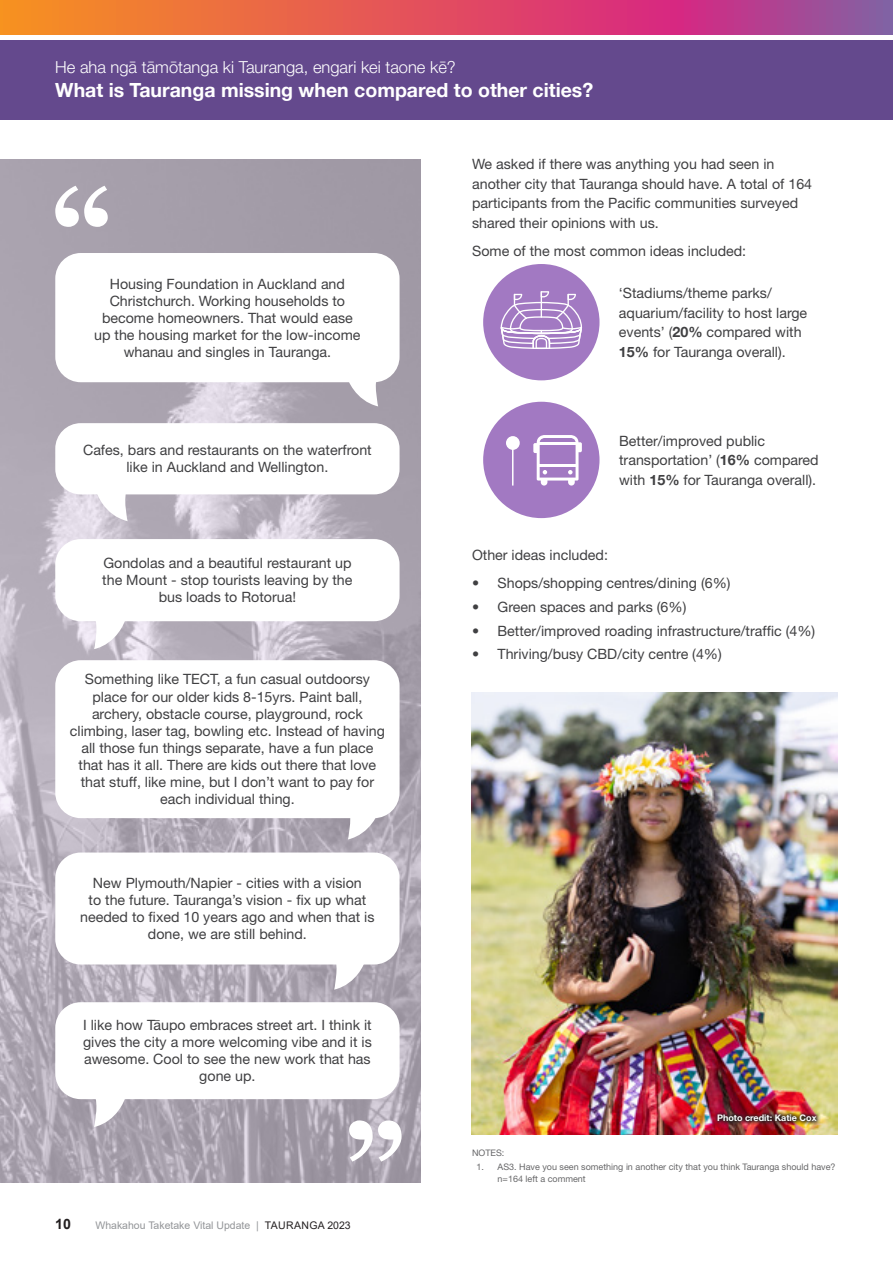
<style>
.page{position:relative;width:893px;height:1263px;background:#fff}
.page>*{position:absolute;margin:0;border:0;box-sizing:border-box;transform-origin:0 0}
.Banner_Heading{font:700 19.5px "Helvetica Neue LT Pro";color:#fff}
.Banner_Heading-2{font:300 16.5px "Helvetica Neue LT Pro";color:#fff}
.Body_Copy{font:14.25px/17.1px "Helvetica Neue LT Pro";color:#404042;text-align:center}
.t1{font:700 14.25px "Arial";color:#231f20}
.t2{font:10.5px "Arial";color:#939598}
.Footnote_nos{font:9px/12px "Helvetica Neue LT Pro";color:#666668}
.Footnote{font:700 9px "Helvetica Neue LT Pro";color:#fff}
.s1{color:#231f20}
.s2{font-weight:700}
</style>
<div class="page">
<svg style="left:0;top:0;width:893px;height:34px"></svg>
<div style="left:0;top:40px;width:893px;height:79px;background:#64498d"></div>
<img style="left:0;top:159px;width:421px;height:1023px">
<div style="left:55px;top:660px;width:345px;height:158px;background:#fff;border-radius:26px"></div>
<div style="left:55px;top:423px;width:345px;height:71px;background:#fff;border-radius:26px"></div>
<div style="left:55px;top:852px;width:345px;height:112px;background:#fff;border-radius:26px"></div>
<div style="left:55px;top:1002px;width:345px;height:97px;background:#fff;border-radius:26px"></div>
<div style="left:55px;top:539px;width:345px;height:82px;background:#fff;border-radius:26px"></div>
<div style="left:55px;top:253px;width:345px;height:129px;background:#fff;border-radius:26px"></div>
<svg style="left:347px;top:380px;width:36px;height:26px"></svg>
<svg style="left:343px;top:817px;width:36px;height:22px"></svg>
<svg style="left:97px;top:494px;width:36px;height:27px"></svg>
<svg style="left:329px;top:964px;width:36px;height:26px"></svg>
<svg style="left:89px;top:1099px;width:36px;height:28px"></svg>
<svg style="left:89px;top:621px;width:36px;height:28px"></svg>
<svg style="left:55px;top:186px;width:53px;height:41px"></svg>
<svg style="left:349px;top:1120px;width:53px;height:41px"></svg>
<img style="left:472px;top:693px;width:366px;height:441px">
<div style="left:483px;top:264px;width:116px;height:116px;background:#a279c2;border-radius:50%"></div>
<div style="left:483px;top:402px;width:116px;height:116px;background:#a279c2;border-radius:50%"></div>
<div style="left:533px;top:443px;width:7px;height:10px;background:#fff;border-radius:2px"></div>
<div style="left:575px;top:442px;width:7px;height:10px;background:#fff;border-radius:2px"></div>
<svg style="left:537px;top:435px;width:41px;height:51px"></svg>
<hr style="left:538px;top:442px;width:39px;height:3px;background:#fff">
<hr style="left:538px;top:464px;width:39px;height:3px;background:#fff">
<div style="left:506px;top:436px;width:14px;height:14px;background:#fff;border-radius:50%"></div>
<hr style="left:512px;top:447px;width:1px;height:39px;background:#fff">
<svg style="left:500px;top:291px;width:82px;height:58px"></svg>
<img style="left:713px;top:1110px;width:108px;height:15px">
<p class="Banner_Heading-2" style="left:55px;top:57px;width:402px">He aha ngā tāmōtanga ki Tauranga, engari kei taone kē?</p>
<p class="Banner_Heading" style="left:55px;top:78px;width:539px">What is Tauranga missing when compared to other cities?</p>
<p class="Body_Copy" style="left:94px;top:275px;width:268px">Housing Foundation in Auckland and Christchurch. Working households to become homeowners. That would ease up the housing market for the low-income whanau and singles in Tauranga.</p>
<p class="Body_Copy" style="left:83px;top:441px;width:290px">Cafes, bars and restaurants on the waterfront like in Auckland and Wellington.</p>
<p class="Body_Copy" style="left:102px;top:554px;width:252px">Gondolas and a beautiful restaurant up the Mount - stop tourists leaving by the bus loads to Rotorua!</p>
<p class="Body_Copy" style="left:70px;top:670px;width:317px">Something like TECT, a fun casual outdoorsy place for our older kids 8-15yrs. Paint ball, archery, obstacle course, playground, rock climbing, laser tag, bowling etc. Instead of having all those fun things separate, have a fun place that has it all. There are kids out there that love that stuff, like mine, but I don’t want to pay for each individual thing.</p>
<p class="Body_Copy" style="left:80px;top:874px;width:296px">New Plymouth/Napier - cities with a vision<br>to the future. Tauranga’s vision - fix up what needed to fixed 10 years ago and when that is done, we are still behind.</p>
<p class="Body_Copy" style="left:83px;top:1016px;width:290px">I like how Tāupo embraces street art. I think it gives the city a more welcoming vibe and it is awesome. Cool to see the new work that has gone up.</p>
<p class="t1" style="left:55px;top:1214px;width:17px">10</p>
<p class="t2" style="left:95px;top:1218px;width:257px">Whakahou Taketake Vital Update | <span class="s1">TAURANGA 2023</span></p>
<p class="Body_Copy" style="left:472px;top:154px;width:341px;line-height:19.5px;text-align:left">We asked if there was anything you had seen in another city that Tauranga should have. A total of 164 participants from the Pacific communities surveyed shared their opinions with us.</p>
<p class="Body_Copy" style="left:472px;top:242px;width:276px">Some of the most common ideas included:</p>
<p class="Body_Copy" style="left:619px;top:283px;width:190px;line-height:19.5px;text-align:left">‘Stadiums/theme parks/ aquarium/facility to host large events’ (<span class="s2">20%</span> compared with<br><span class="s2">15%</span> for Tauranga overall).</p>
<p class="Body_Copy" style="left:619px;top:430px;width:201px;line-height:19.5px;text-align:left">Better/improved public transportation’ (<span class="s2">16%</span> compared with <span class="s2">15%</span> for Tauranga overall).</p>
<p class="Body_Copy" style="left:472px;top:546px;width:137px">Other ideas included:</p>
<p class="Body_Copy" style="left:472px;top:574px;width:260px">• Shops/shopping centres/dining (6%)</p>
<p class="Body_Copy" style="left:472px;top:598px;width:216px">• Green spaces and parks (6%)</p>
<p class="Body_Copy" style="left:472px;top:622px;width:345px">• Better/improved roading infrastructure/traffic (4%)</p>
<p class="Body_Copy" style="left:472px;top:645px;width:251px">• Thriving/busy CBD/city centre (4%)</p>
<p class="Footnote" style="left:717px;top:1112px;width:101px">Photo credit: Katie Cox</p>
<p class="Footnote_nos" style="left:472px;top:1147px;width:34px">NOTES:</p>
<p class="Footnote_nos" style="left:498px;top:1161px;width:339px;text-indent:-21px">1. AS3. Have you seen something in another city that you think Tauranga should have? n=164 left a comment</p>
</div>
